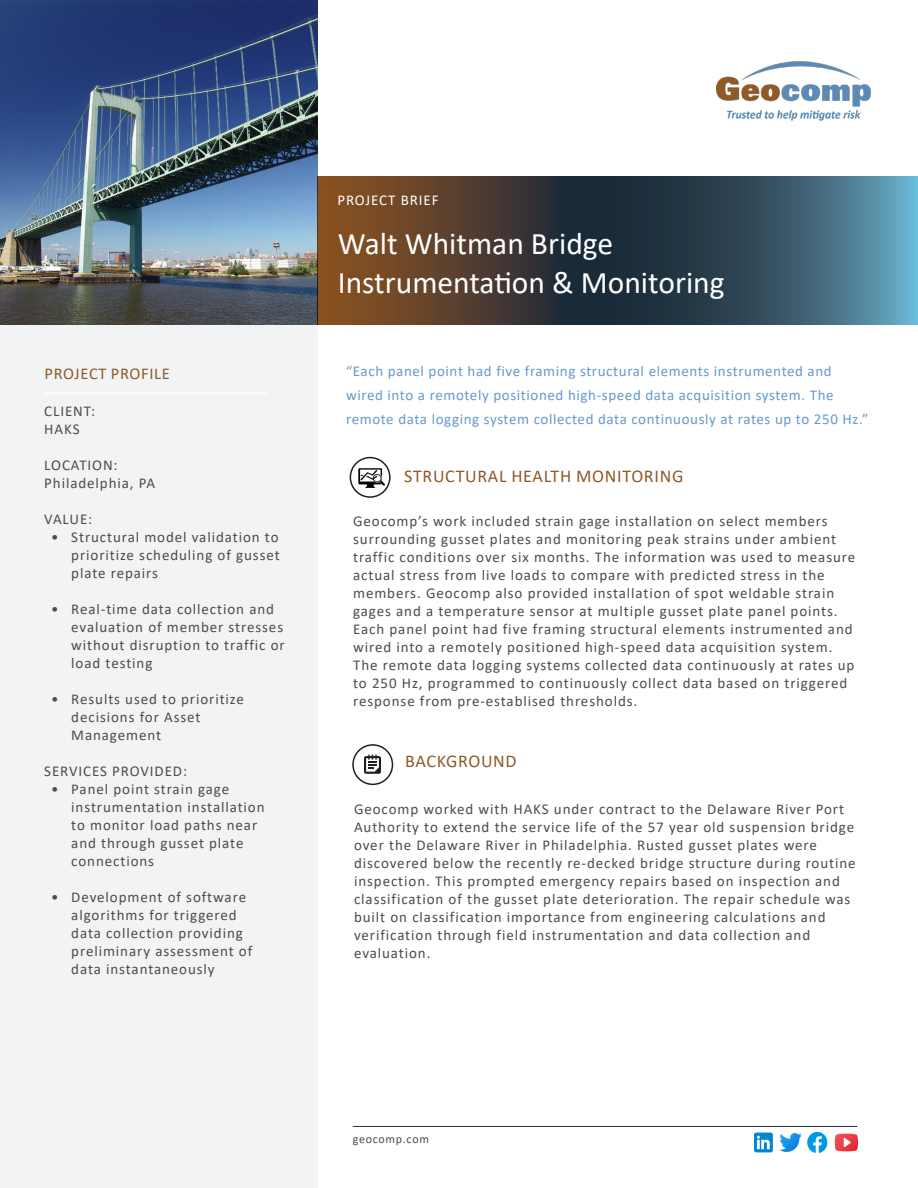
<style>
.page{position:relative;width:918px;height:1188px;background:#fff}
.page>*{position:absolute;margin:0;border:0;box-sizing:border-box;transform-origin:0 0}
.t1{font:31.5px "Calibri";color:#fff}
.Main_Body_Copy{font:18px "Calibri";letter-spacing:.04em;color:#8f5927}
.Main_Body_Copy-2{font:16.5px "Calibri";letter-spacing:.04em;color:#8f5927}
.Main_Body_Copy-3{font:15px/18px "Calibri";letter-spacing:.06em;color:#4b4c4d}
.t2{font:15px/24px "Calibri";letter-spacing:.04em;color:#69c}
.Main_Body_Copy-4{font:15px "Calibri";letter-spacing:.06em;color:#fff}
.Main_Body_Copy-5{font:12px "Calibri";letter-spacing:.06em;color:#4b4c4d}
</style>
<div class="page">
<div style="left:0;top:324px;width:318px;height:864px;background:#f2f3f4"></div>
<img style="left:0;top:0;width:318px;height:324px">
<svg style="left:318px;top:176px;width:600px;height:148px;background:#444c4d"></svg>
<hr style="left:44px;top:392px;width:223px;height:2px;background:#fff">
<div style="left:350px;top:457px;width:41px;height:41px;border:2px solid #231f20;border-radius:50%"></div>
<div style="left:352px;top:744px;width:41px;height:41px;border:2px solid #231f20;border-radius:50%"></div>
<svg style="left:364px;top:755px;width:17px;height:19px"></svg>
<hr style="left:353px;top:1126px;width:504px;height:1px;background:#312f30">
<img style="left:754px;top:1133px;width:103px;height:19px">
<img style="left:358px;top:469px;width:26px;height:18px">
<img style="left:716px;top:62px;width:155px;height:59px">
<p class="Main_Body_Copy-4" style="left:337px;top:190px;width:103px">PROJECT BRIEF</p>
<p class="t1" style="left:338px;top:222px;width:277px">Walt Whitman Bridge</p>
<p class="t1" style="left:338px;top:261px;width:388px">Instrumentation &amp; Monitoring</p>
<p class="Main_Body_Copy-2" style="left:45px;top:362px;width:127px">PROJECT PROFILE</p>
<p class="t2" style="left:346px;top:359px;width:524px">“Each panel point had five framing structural elements instrumented and wired into a remotely positioned high-speed data acquisition system. The remote data logging system collected data continuously at rates up to 250 Hz.”</p>
<p class="Main_Body_Copy-3" style="left:44px;top:401px;width:52px">CLIENT:</p>
<p class="Main_Body_Copy-3" style="left:44px;top:419px;width:37px">HAKS</p>
<p class="Main_Body_Copy-3" style="left:44px;top:455px;width:75px">LOCATION:</p>
<p class="Main_Body_Copy-3" style="left:44px;top:473px;width:112px">Philadelphia, PA</p>
<p class="Main_Body_Copy-3" style="left:44px;top:509px;width:49px">VALUE:</p>
<p class="Main_Body_Copy-3" style="left:71px;top:527px;width:210px;text-align:justify;text-indent:-20px">• Structural model validation to prioritize scheduling of gusset plate repairs</p>
<p class="Main_Body_Copy-3" style="left:71px;top:599px;width:215px;text-indent:-20px">• Real-time data collection and evaluation of member stresses without disruption to traffic or load testing</p>
<p class="Main_Body_Copy-3" style="left:71px;top:689px;width:174px;text-indent:-20px">• Results used to prioritize decisions for Asset<br>Management</p>
<p class="Main_Body_Copy-3" style="left:44px;top:761px;width:144px">SERVICES PROVIDED:</p>
<p class="Main_Body_Copy-3" style="left:71px;top:779px;width:195px;text-indent:-20px">• Panel point strain gage instrumentation installation to monitor load paths near and through gusset plate connections</p>
<p class="Main_Body_Copy-3" style="left:71px;top:887px;width:183px;text-indent:-20px">• Development of software algorithms for triggered data collection providing preliminary assessment of data instantaneously</p>
<p class="Main_Body_Copy" style="left:404px;top:463px;width:281px">STRUCTURAL HEALTH MONITORING</p>
<p class="Main_Body_Copy-3" style="left:353px;top:512px;width:504px">Geocomp’s work included strain gage installation on select members surrounding gusset plates and monitoring peak strains under ambient traffic conditions over six months. The information was used to measure actual stress from live loads to compare with predicted stress in the members. Geocomp also provided installation of spot weldable strain gages and a temperature sensor at multiple gusset plate panel points.<br>Each panel point had five framing structural elements instrumented and wired into a remotely positioned high-speed data acquisition system.<br>The remote data logging systems collected data continuously at rates up to 250 Hz, programmed to continuously collect data based on triggered response from pre-establised thresholds.</p>
<p class="Main_Body_Copy" style="left:405px;top:749px;width:113px">BACKGROUND</p>
<p class="Main_Body_Copy-3" style="left:354px;top:799px;width:492px">Geocomp worked with HAKS under contract to the Delaware River Port</p>
<p class="Main_Body_Copy-3" style="left:354px;top:817px;width:502px">Authority to extend the service life of the 57 year old suspension bridge</p>
<p class="Main_Body_Copy-3" style="left:354px;top:835px;width:503px">over the Delaware River in Philadelphia. Rusted gusset plates were discovered below the recently re-decked bridge structure during routine inspection. This prompted emergency repairs based on inspection and classification of the gusset plate deterioration. The repair schedule was built on classification importance from engineering calculations and</p>
<p class="Main_Body_Copy-3" style="left:354px;top:925px;width:458px">verification through field instrumentation and data collection and evaluation.</p>
<p class="Main_Body_Copy-5" style="left:353px;top:1131px;width:78px">geocomp.com</p>
</div>
